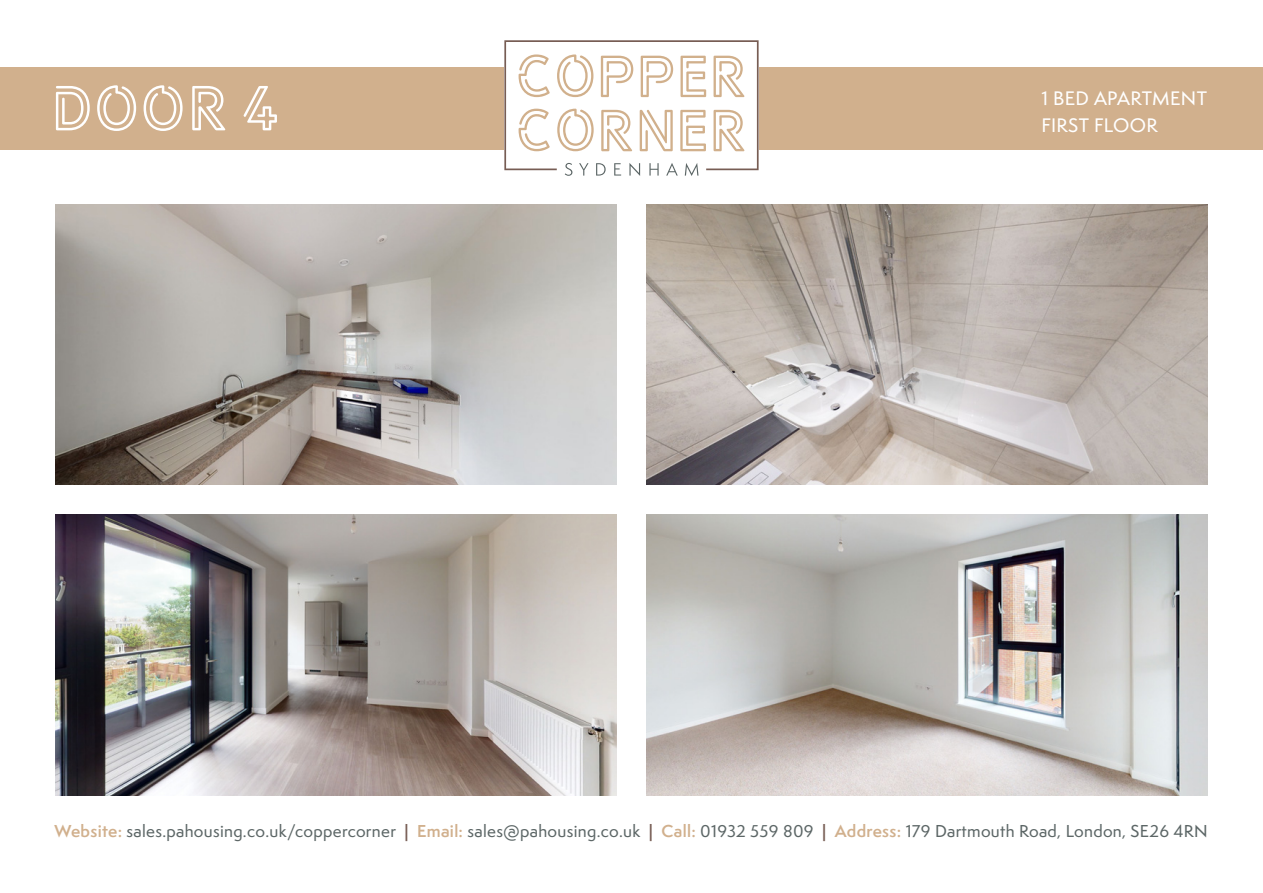
<style>
.page{position:relative;width:1263px;height:893px;background:#fff}
.page>*{position:absolute;margin:0;border:0;box-sizing:border-box;transform-origin:0 0}
.t1{font:59.25px "LIBRARY3 A Msoft";color:#fff}
.t2{font:500 18px/27px "Semplicita Pro";letter-spacing:.02em;color:#fff}
.t3{font:500 15.9px "Semplicita Pro";letter-spacing:.02em;color:#5c6666}
.s1{font-weight:600;color:#d1b08d}
.s2{font-weight:600;color:#775d54}
</style>
<div class="page">
<div style="left:0;top:67px;width:1263px;height:83px;background:#d1b08d"></div>
<svg style="left:504px;top:40px;width:255px;height:136px"></svg>
<img style="left:55px;top:204px;width:562px;height:281px">
<img style="left:646px;top:204px;width:562px;height:281px">
<img style="left:55px;top:514px;width:562px;height:281px">
<img style="left:646px;top:514px;width:562px;height:281px">
<h1 class="t1" style="left:50px;top:71px;width:231px">DOOR 4</h1>
<p class="t2" style="left:1041px;top:84px;width:167px">1 BED APARTMENT<br>FIRST FLOOR</p>
<p class="t3" style="left:55px;top:820px;width:1154px"><span class="s1">Website:</span> sales.pahousing.co.uk/coppercorner <span class="s2">|</span> <span class="s1">Email:</span> sales@pahousing.co.uk <span class="s2">|</span> <span class="s1">Call:</span> 01932 559 809 <span class="s2">|</span> <span class="s1">Address:</span> 179 Dartmouth Road, London, SE26 4RN</p>
</div>
